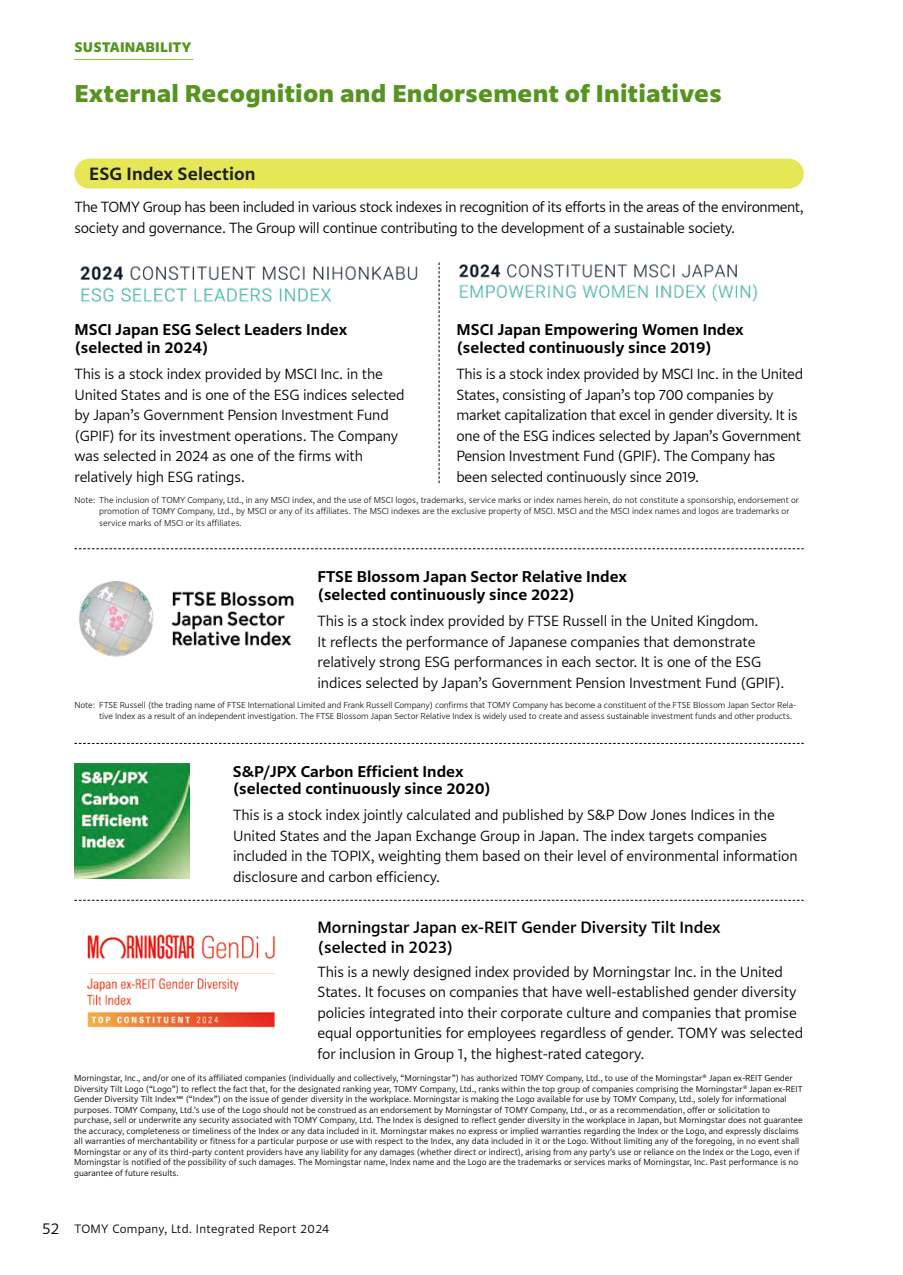
<style>
.page{position:relative;width:903px;height:1275px;background:#fff}
.page>*{position:absolute;margin:0;border:0;box-sizing:border-box;transform-origin:0 0}
.t1{font:800 24.5px "Sharoa Pro";letter-spacing:.01em;color:#56941f}
.t2{font:700 17.85px "Sharoa Pro";color:#1f1e1d}
.t3{font:700 15.75px/17.5px "Sharoa Pro";color:#000}
.t4{font:700 15.75px/19.2px "P Aoto Gothic Std N De";color:#000}
.t5{font:300 14.88px/20.5px "Sharoa Pro";letter-spacing:-.01em;color:#000}
.t6{font:300 14.88px/20.5px "Sharoa Pro";letter-spacing:-.03em;color:#000}
.t7{font:800 14px "Sharoa Pro";letter-spacing:.01em;color:#56941f}
.t8{font:300 12.25px "Sharoa Pro";letter-spacing:.025em;color:#000}
.t9{font:300 8.75px/10.5px "Sharoa Pro";color:#000}
.t10{font:200 8.75px/11.4px "Sharoa Pro";letter-spacing:-.01em;color:#000}
.s1{font-size:15.75px}
</style>
<div class="page">
<img style="left:79px;top:581px;width:215px;height:75px">
<img style="left:74px;top:763px;width:115px;height:115px">
<img style="left:80px;top:266px;width:338px;height:37px">
<img style="left:459px;top:264px;width:299px;height:38px">
<div style="left:74px;top:159px;width:730px;height:30px;background:#e5e757;border-radius:15px"></div>
<hr style="left:74px;top:59px;width:119px;height:1px;background:#8fc31f">
<svg style="left:439px;top:262px;width:1px;height:221px"></svg>
<svg style="left:74px;top:548px;width:730px;height:1px"></svg>
<svg style="left:74px;top:743px;width:730px;height:1px"></svg>
<svg style="left:74px;top:900px;width:730px;height:1px"></svg>
<img style="left:87px;top:934px;width:188px;height:94px">
<h3 class="t7" style="left:74px;top:35px;width:118px">SUSTAINABILITY</h3>
<h1 class="t1" style="left:74px;top:71px;width:649px">External Recognition and Endorsement of Initiatives</h1>
<h2 class="t2" style="left:89px;top:158px;width:168px">ESG Index Selection</h2>
<h3 class="t6" style="left:74px;top:196px;width:731px">The TOMY Group has been included in various stock indexes in recognition of its efforts in the areas of the environment, society and governance. The Group will continue contributing to the development of a sustainable society.</h3>
<h3 class="t3" style="left:74px;top:320px;width:274px">MSCI Japan ESG Select Leaders Index (selected in 2024)</h3>
<p class="t5" style="left:74px;top:363px;width:332px">This is a stock index provided by MSCI Inc. in the United States and is one of the ESG indices selected by Japan’s Government Pension Investment Fund (GPIF) for its investment operations. The Company was selected in 2024 as one of the firms with relatively high ESG ratings.</p>
<h3 class="t3" style="left:456px;top:320px;width:289px">MSCI Japan Empowering Women Index (selected continuously since 2019)</h3>
<p class="t5" style="left:456px;top:363px;width:348px">This is a stock index provided by MSCI Inc. in the United States, consisting of Japan’s top 700 companies by market capitalization that excel in gender diversity. It is one of the ESG indices selected by Japan’s Government Pension Investment Fund (GPIF). The Company has been selected continuously since 2019.</p>
<p class="t10" style="left:99px;top:493px;width:701px;text-indent:-25px">Note: The inclusion of TOMY Company, Ltd., in any MSCI index, and the use of MSCI logos, trademarks, service marks or index names herein, do not constitute a sponsorship, endorsement or promotion of TOMY Company, Ltd., by MSCI or any of its affiliates. The MSCI indexes are the exclusive property of MSCI. MSCI and the MSCI index names and logos are trademarks or service marks of MSCI or its affiliates.</p>
<h3 class="t3" style="left:317px;top:567px;width:311px">FTSE Blossom Japan Sector Relative Index (selected continuously since 2022)</h3>
<p class="t5" style="left:317px;top:610px;width:468px">This is a stock index provided by FTSE Russell in the United Kingdom.<br>It reflects the performance of Japanese companies that demonstrate relatively strong ESG performances in each sector. It is one of the ESG indices selected by Japan’s Government Pension Investment Fund (GPIF).</p>
<p class="t10" style="left:99px;top:698px;width:698px;text-indent:-25px">Note: FTSE Russell (the trading name of FTSE International Limited and Frank Russell Company) confirms that TOMY Company has become a constituent of the FTSE Blossom Japan Sector Rela&shy;tive Index as a result of an independent investigation. The FTSE Blossom Japan Sector Relative Index is widely used to create and assess sustainable investment funds and other products.</p>
<h3 class="t3" style="left:233px;top:761px;width:260px">S&amp;P/JPX Carbon Efficient Index (selected continuously since 2020)</h3>
<p class="t5" style="left:233px;top:804px;width:566px">This is a stock index jointly calculated and published by S&amp;P Dow Jones Indices in the United States and the Japan Exchange Group in Japan. The index targets companies included in the TOPIX, weighting them based on their level of environmental information disclosure and carbon efficiency.</p>
<h3 class="t4" style="left:317px;top:918px;width:405px">Morningstar Japan ex-REIT Gender Diversity Tilt Index (selected in 2023)</h3>
<p class="t5" style="left:317px;top:960px;width:487px">This is a newly designed index provided by Morningstar Inc. in the United States. It focuses on companies that have well-established gender diversity policies integrated into their corporate culture and companies that promise equal opportunities for employees regardless of gender. TOMY was selected for inclusion in Group 1, the highest-rated category.</p>
<p class="t9" style="left:74px;top:1072px;width:730px">Morningstar, Inc., and/or one of its affiliated companies (individually and collectively, “Morningstar”) has authorized TOMY Company, Ltd., to use of the Morningstar<sup>®</sup> Japan ex-REIT Gender Diversity Tilt Logo (“Logo”) to reflect the fact that, for the designated ranking year, TOMY Company, Ltd., ranks within the top group of companies comprising the Morningstar<sup>®</sup> Japan ex-REIT Gender Diversity Tilt Index℠ (“Index”) on the issue of gender diversity in the workplace. Morningstar is making the Logo available for use by TOMY Company, Ltd., solely for informational purposes. TOMY Company, Ltd.’s use of the Logo should not be construed as an endorsement by Morningstar of TOMY Company, Ltd., or as a recommendation, offer or solicitation to purchase, sell or underwrite any security associated with TOMY Company, Ltd. The Index is designed to reflect gender diversity in the workplace in Japan, but Morningstar does not guarantee the accuracy, completeness or timeliness of the Index or any data included in it. Morningstar makes no express or implied warranties regarding the Index or the Logo, and expressly disclaims all warranties of merchantability or fitness for a particular purpose or use with respect to the Index, any data included in it or the Logo. Without limiting any of the foregoing, in no event shall Morningstar or any of its third-party content providers have any liability for any damages (whether direct or indirect), arising from any party’s use or reliance on the Index or the Logo, even if Morningstar is notified of the possibility of such damages. The Morningstar name, Index name and the Logo are the trademarks or services marks of Morningstar, Inc. Past performance is no guarantee of future results.</p>
<h3 class="t8" style="left:42px;top:1219px;width:289px"><span class="s1">52</span> TOMY Company, Ltd. Integrated Report 2024</h3>
</div>
